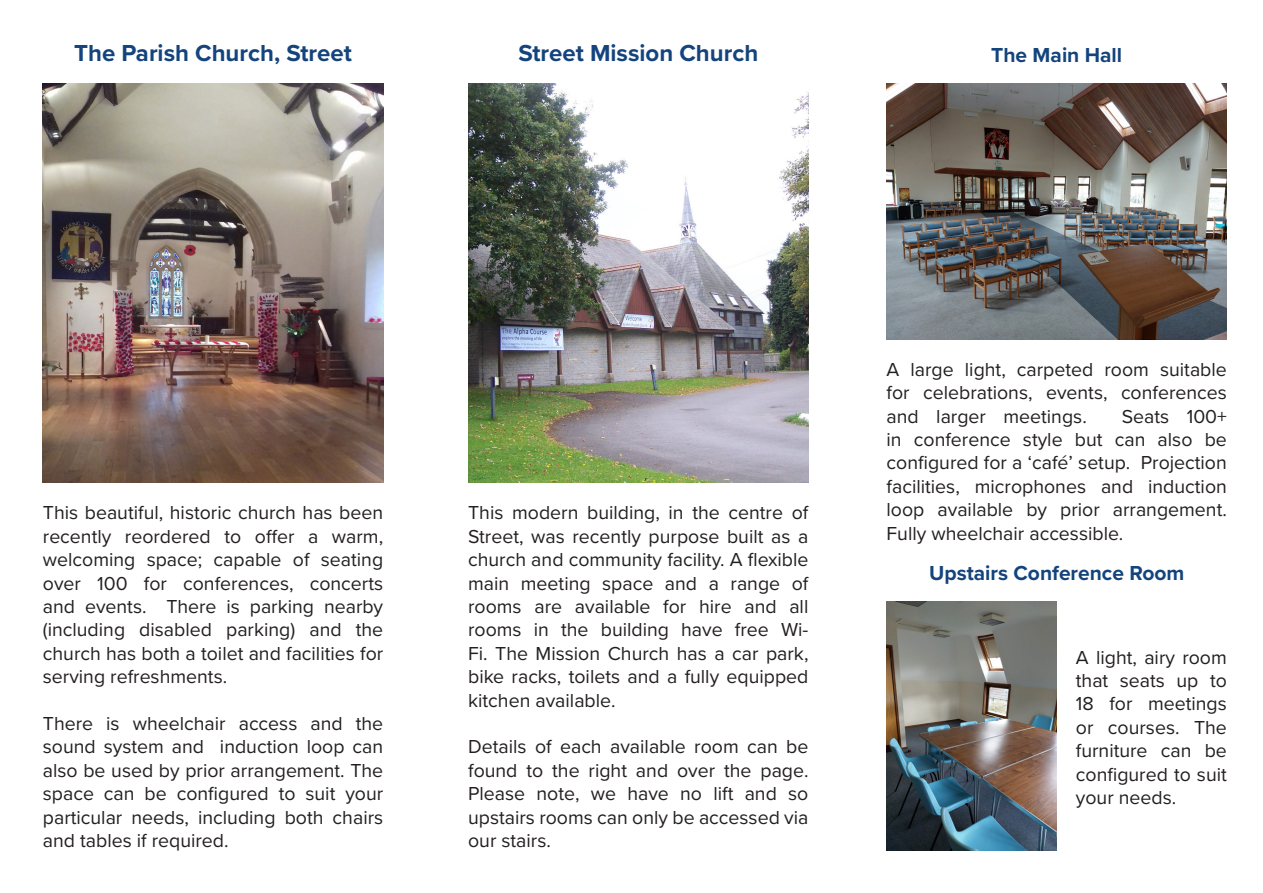
<style>
.page{position:relative;width:1263px;height:893px;background:#fff}
.page>*{position:absolute;margin:0;border:0;box-sizing:border-box;transform-origin:0 0}
.t1{font:700 24px "Proxima Nova";color:#14447d}
.t2{font:700 21px "Proxima Nova";color:#14447d}
.t3{font:19.5px/23.4px "Proxima Nova";color:#231f20;text-align:justify}
</style>
<div class="page">
<img style="left:43px;top:84px;width:340px;height:399px">
<img style="left:468px;top:84px;width:340px;height:399px">
<img style="left:886px;top:84px;width:341px;height:255px">
<img style="left:886px;top:602px;width:171px;height:248px">
<p class="t1" style="left:74px;top:36px;width:279px">The Parish Church, Street</p>
<p class="t1" style="left:518px;top:36px;width:241px">Street Mission Church</p>
<p class="t2" style="left:991px;top:40px;width:132px">The Main Hall</p>
<p class="t3" style="left:43px;top:500px;width:342px">This beautiful, historic church has been recently reordered to offer a warm, welcoming space; capable of seating over 100 for conferences, concerts and events. There is parking nearby (including disabled parking) and the church has both a toilet and facilities for serving refreshments.</p>
<p class="t3" style="left:43px;top:711px;width:342px">There is wheelchair access and the sound system and induction loop can also be used by prior arrangement. The space can be configured to suit your particular needs, including both chairs and tables if required.</p>
<p class="t3" style="left:468px;top:500px;width:342px">This modern building, in the centre of Street, was recently purpose built as a church and community facility. A flexible main meeting space and a range of rooms are available for hire and all rooms in the building have free Wi-Fi. The Mission Church has a car park, bike racks, toilets and a fully equipped kitchen available.</p>
<p class="t3" style="left:468px;top:734px;width:342px">Details of each available room can be found to the right and over the page.<br>Please note, we have no lift and so upstairs rooms can only be accessed via our stairs.</p>
<p class="t3" style="left:886px;top:357px;width:342px">A large light, carpeted room suitable for celebrations, events, conferences and larger meetings.</p>
<p class="t3" style="left:886px;top:404px;width:342px;text-indent:235px">Seats 100+ in conference style but can also be configured for a ‘café’ setup. Projection facilities, microphones and induction loop available by prior arrangement.<br>Fully wheelchair accessible.</p>
<p class="t2" style="left:929px;top:558px;width:257px">Upstairs Conference Room</p>
<p class="t3" style="left:1076px;top:644px;width:153px">A light, airy room that seats up to 18 for meetings or courses. The furniture can be configured to suit your needs.</p>
</div>
